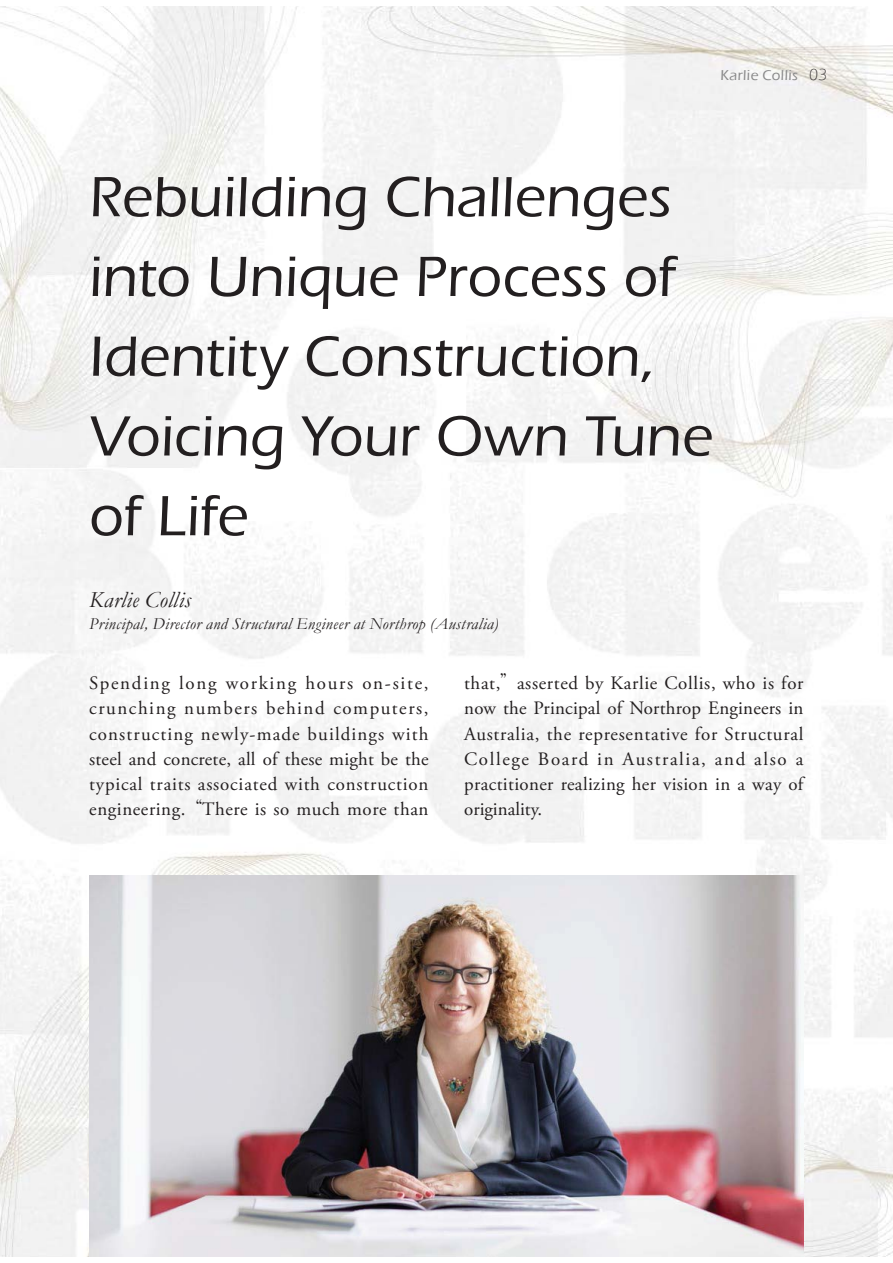
<style>
.page{position:relative;width:893px;height:1263px;background:#fff}
.page>*{position:absolute;margin:0;border:0;box-sizing:border-box;transform-origin:0 0}
.t1{font:500 58.8px/79.8px "Eras ITC";color:#231f20}
.t2{font:italic 23.1px "Garamond";letter-spacing:.01em;color:#231f20}
.t3{font:18.9px/25.2px "Adobe Garamond Pro";letter-spacing:.02em;color:#231f20;text-align:justify}
.t4{font:italic 16.8px "Garamond";letter-spacing:.025em;color:#231f20}
.t5{font:300 16.8px "Eras ITC";color:#231f20}
.t6{font:500 14.7px "Eras ITC";letter-spacing:.025em;color:#888889}
.s1{font-family:"DF Li Song Std W3 E Ten B5 H"}
</style>
<div class="page">
<img style="left:0;top:7px;width:893px;height:1249px">
<img style="left:89px;top:875px;width:714px;height:381px">
<p class="t6" style="left:720px;top:67px;width:79px">Karlie Collis</p>
<p class="t5" style="left:809px;top:65px;width:19px">03</p>
<h1 class="t1" style="left:89px;top:158px;width:625px">Rebuilding Challenges into Unique Process of<br>Identity Construction,<br>Voicing Your Own Tune of Life</h1>
<p class="t2" style="left:89px;top:587px;width:103px">Karlie Collis</p>
<p class="t4" style="left:89px;top:614px;width:410px">Principal, Director and Structural Engineer at Northrop (Australia)</p>
<p class="t3" style="left:89px;top:672px;width:341px">Spending long working hours on-site, crunching numbers behind computers, constructing newly-made buildings with steel and concrete, all of these might be the typical traits associated with construction engineering. <span class="s1">“</span>There is so much more than</p>
<p class="t3" style="left:464px;top:672px;width:341px">that,<span class="s1">”</span>asserted by Karlie Collis, who is for now the Principal of Northrop Engineers in Australia, the representative for Structural College Board in Australia, and also a practitioner realizing her vision in a way of originality.</p>
</div>
